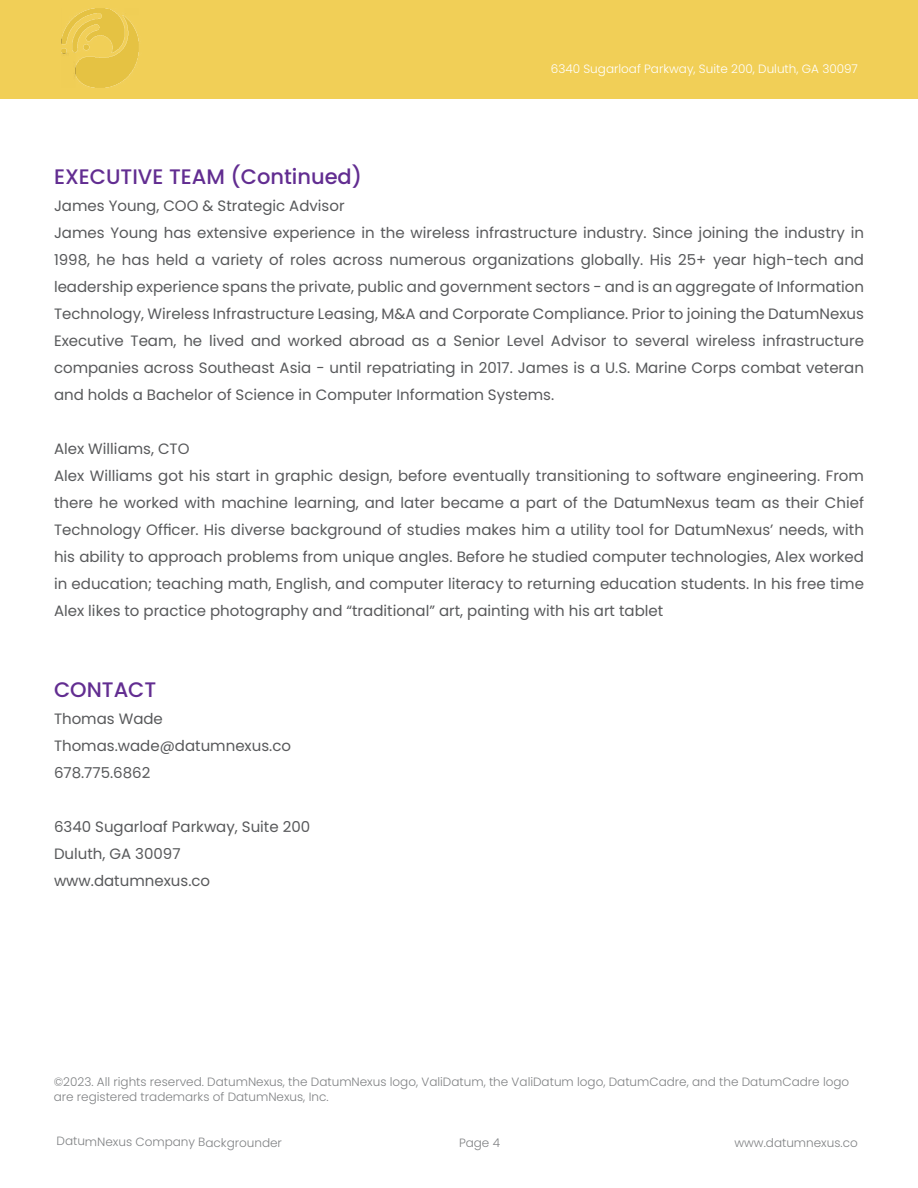
<style>
.page{position:relative;width:918px;height:1188px;background:#fff}
.page>*{position:absolute;margin:0;border:0;box-sizing:border-box;transform-origin:0 0}
.t1{font:500 21px "Poppins";color:#622d91}
.t2{font:15px/27px "Poppins";color:#58595b}
.t3{font:300 12px/15px "Poppins";color:#808284}
.t4{font:300 12px "Poppins";color:#fff}
</style>
<div class="page">
<div style="left:0;top:0;width:918px;height:98px;background:#f1cf57"></div>
<img style="left:61px;top:8px;width:78px;height:80px">
<p class="t4" style="left:551px;top:64px;width:309px">6340 Sugarloaf Parkway, Suite 200, Duluth, GA 30097</p>
<h1 class="t1" style="left:54px;top:164px;width:310px">EXECUTIVE TEAM (Continued)</h1>
<p class="t2" style="left:54px;top:192px;width:812px">James Young, COO &amp; Strategic Advisor<br>James Young has extensive experience in the wireless infrastructure industry. Since joining the industry in 1998, he has held a variety of roles across numerous organizations globally. His 25+ year high-tech and leadership experience spans the private, public and government sectors - and is an aggregate of Information Technology, Wireless Infrastructure Leasing, M&amp;A and Corporate Compliance. Prior to joining the DatumNexus Executive Team, he lived and worked abroad as a Senior Level Advisor to several wireless infrastructure companies across Southeast Asia - until repatriating in 2017. James is a U.S. Marine Corps combat veteran and holds a Bachelor of Science in Computer Information Systems.</p>
<p class="t2" style="left:54px;top:436px;width:812px">Alex Williams, CTO<br>Alex Williams got his start in graphic design, before eventually transitioning to software engineering. From there he worked with machine learning, and later became a part of the DatumNexus team as their Chief Technology Officer. His diverse background of studies makes him a utility tool for DatumNexus’ needs, with his ability to approach problems from unique angles. Before he studied computer technologies, Alex worked in education; teaching math, English, and computer literacy to returning education students. In his free time Alex likes to practice photography and “traditional” art, painting with his art tablet</p>
<h1 class="t1" style="left:54px;top:677px;width:104px">CONTACT</h1>
<p class="t2" style="left:54px;top:706px;width:239px">Thomas Wade<br>Thomas.wade@datumnexus.co<br>678.775.6862</p>
<p class="t2" style="left:54px;top:813px;width:258px">6340 Sugarloaf Parkway, Suite 200<br>Duluth, GA 30097 www.datumnexus.co</p>
<p class="t3" style="left:54px;top:1075px;width:797px">©2023. All rights reserved. DatumNexus, the DatumNexus logo, ValiDatum, the ValiDatum logo, DatumCadre, and the DatumCadre logo are registered trademarks of DatumNexus, Inc.</p>
<p class="t3" style="left:57px;top:1136px;width:227px">DatumNexus Company Backgrounder</p>
<p class="t3" style="left:734px;top:1136px;width:125px">www.datumnexus.co</p>
<p class="t3" style="left:459px;top:1136px;width:43px">Page 4</p>
</div>
